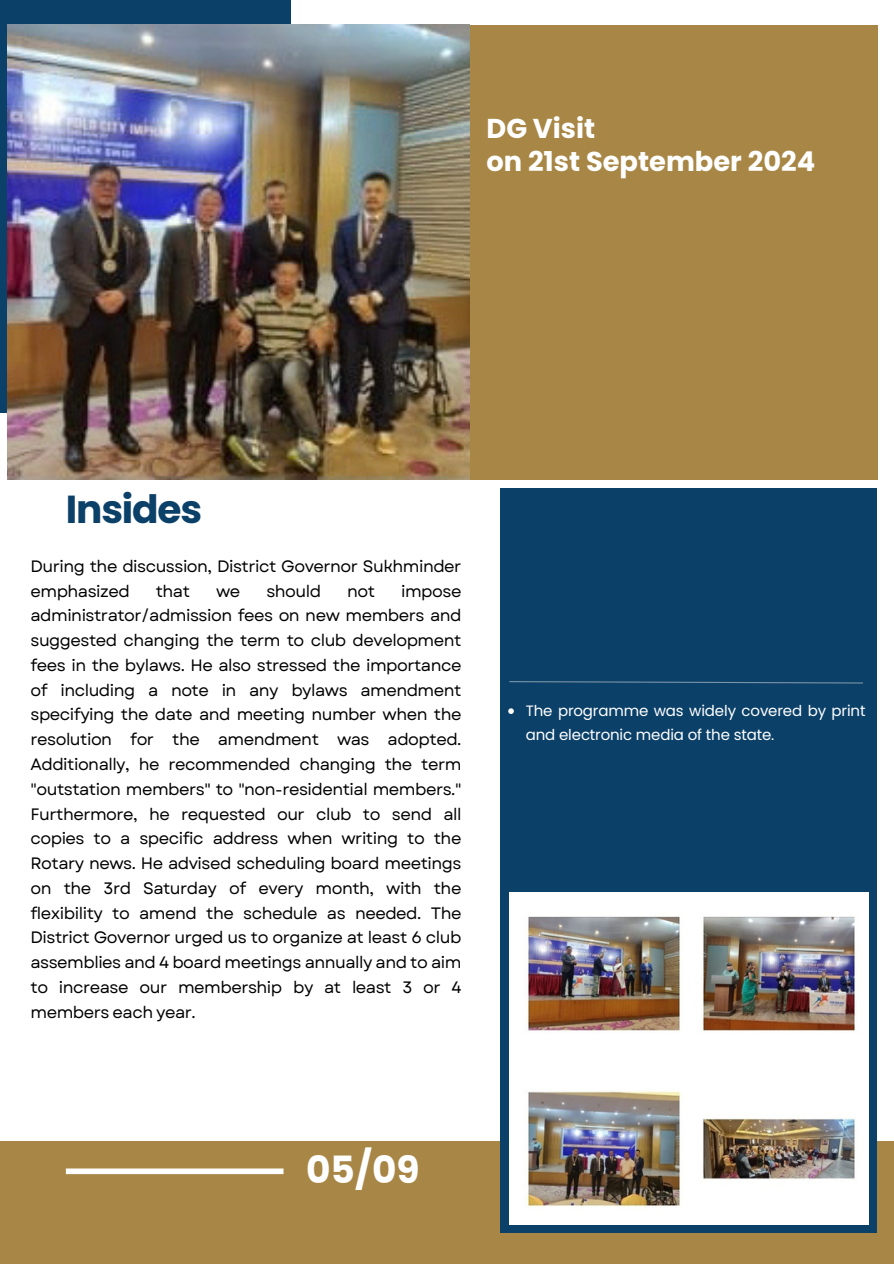
<style>
.page{position:relative;width:894px;height:1264px;background:#fff}
.page>*{position:absolute;margin:0;border:0;box-sizing:border-box;transform-origin:0 0}
.t1{font:700 39px "Poppins";letter-spacing:-.03em;color:#0b4068}
.t2{font:700 37.5px "Poppins";color:#fff}
.t3{font:700 27.3px/32.7px "Poppins";color:#fff}
.t4{font:16.5px/24.8px "Garet";letter-spacing:-.03em;color:#000}
.t5{font:15px/23.7px "Poppins";letter-spacing:-.01em;color:#fff}
</style>
<div class="page">
<div style="left:0;top:0;width:290px;height:413px;background:#0b4068"></div>
<div style="left:0;top:1140px;width:893px;height:123px;background:#a88746"></div>
<div style="left:500px;top:488px;width:377px;height:744px;background:#0b4068"></div>
<div style="left:66px;top:1168px;width:217px;height:6px;background:#fff"></div>
<img style="left:509px;top:892px;width:359px;height:332px">
<div style="left:468px;top:25px;width:409px;height:454px;background:#a88746"></div>
<img style="left:8px;top:25px;width:461px;height:454px">
<svg style="left:509px;top:681px;width:354px;height:3px"></svg>
<svg style="left:508px;top:708px;width:5px;height:6px"></svg>
<p class="t3" style="left:486px;top:112px;width:330px">DG Visit<br>on 21st September 2024</p>
<h2 class="t1" style="left:66px;top:481px;width:138px">Insides</h2>
<p class="t4" style="left:30px;top:554px;width:432px">During the discussion, District Governor Sukhminder emphasized</p>
<p class="t4" style="left:156px;top:578px;width:36px">that</p>
<p class="t4" style="left:216px;top:578px;width:26px">we</p>
<p class="t4" style="left:266px;top:578px;width:56px">should</p>
<p class="t4" style="left:347px;top:578px;width:29px">not</p>
<p class="t4" style="left:30px;top:578px;width:432px;text-align:justify;text-indent:370px">impose administrator/admission fees on new members and suggested changing the term to club development fees in the bylaws. He also stressed the importance of including a note in any bylaws amendment specifying the date and meeting number when the resolution for the amendment was adopted.<br>Additionally, he recommended changing the term "outstation members" to "non-residential members." Furthermore, he requested our club to send all copies to a specific address when writing to the Rotary news. He advised scheduling board meetings on the 3rd Saturday of every month, with the flexibility to amend the schedule as needed. The District Governor urged us to organize at least 6 club assemblies and 4 board meetings annually and to aim to increase our membership by at least 3 or 4 members each year.</p>
<h3 class="t2" style="left:306px;top:1143px;width:115px">05/09</h3>
<h1 class="t5" style="left:525px;top:699px;width:341px">The programme was widely covered by print and electronic media of the state.</h1>
</div>
